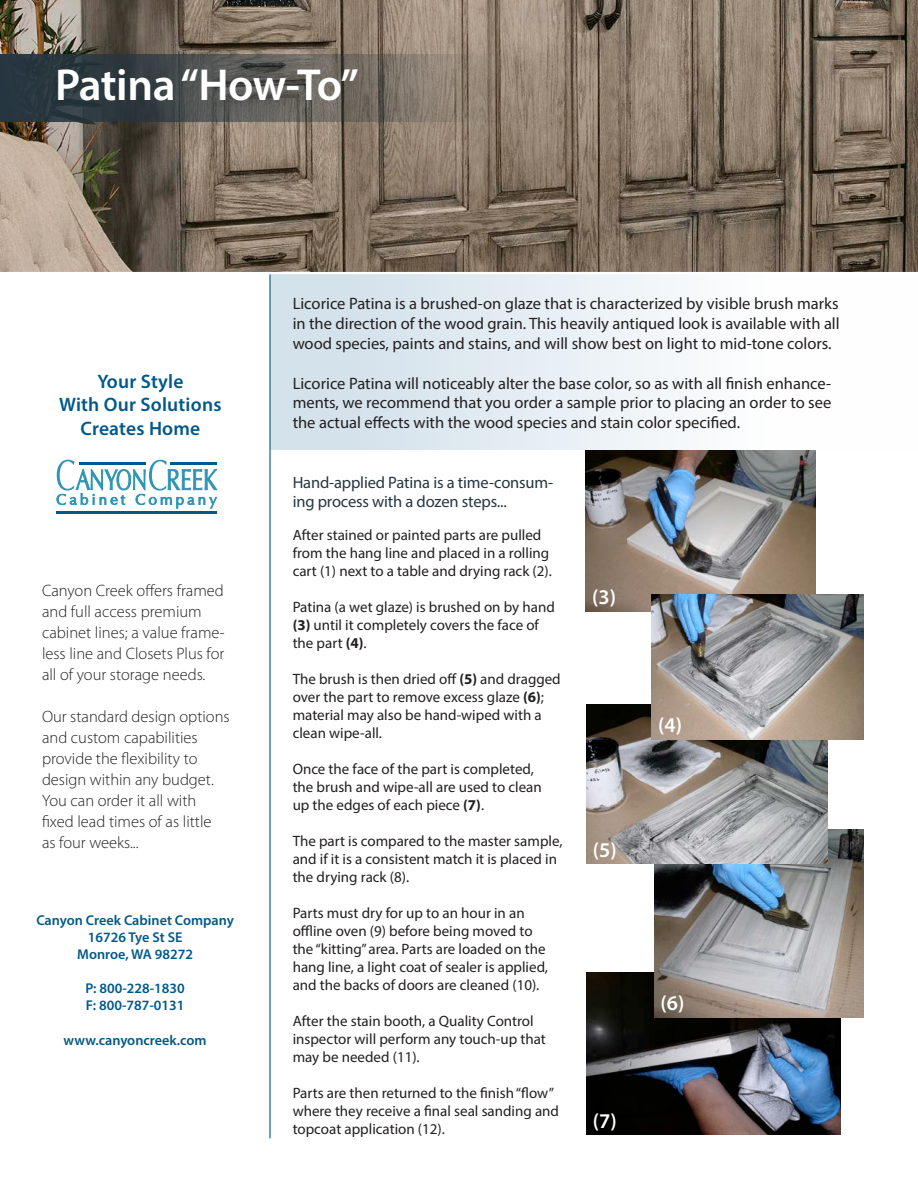
<style>
.page{position:relative;width:918px;height:1188px;background:#fff}
.page>*{position:absolute;margin:0;border:0;box-sizing:border-box;transform-origin:0 0}
.Page_Numbers_White{font:600 45px "Myriad Pro";letter-spacing:-.015em;color:#fff}
.t1{font:600 21px "Myriad Pro";color:#fff}
.t2{font:600 19.5px/23.4px "Myriad Pro";letter-spacing:.01em;color:#01598a;text-align:center}
.t3{font:16.5px/19.8px "Myriad Pro";color:#231f20;text-align:justify}
.t4{font:300 16.5px/21px "Myriad Pro";color:#231f20}
.t5{font:16.5px/19.8px "Myriad Pro";letter-spacing:-.01em;color:#263641}
.t6{font:15px/18px "Myriad Pro";color:#231f20}
.t7{font:600 14.25px "Myriad Pro";color:#01598a}
.s1{font-weight:700}
</style>
<div class="page">
<div style="left:270px;top:270px;width:648px;height:179px;background:linear-gradient(to right,#d0e0ea,#fff)"></div>
<img style="left:587px;top:972px;width:254px;height:163px">
<img style="left:655px;top:830px;width:209px;height:187px">
<img style="left:587px;top:705px;width:241px;height:159px">
<img style="left:586px;top:450px;width:229px;height:161px">
<img style="left:651px;top:594px;width:213px;height:145px">
<img style="left:0;top:0;width:918px;height:272px">
<svg style="left:0;top:55px;width:535px;height:67px;background:#5b5a57"></svg>
<hr style="left:269px;top:274px;width:2px;height:864px;background:#01598a">
<hr style="left:0;top:272px;width:918px;height:2px;background:#fff">
<hr style="left:57px;top:511px;width:160px;height:3px;background:#01598a">
<svg style="left:57px;top:460px;width:160px;height:49px"></svg>
<p class="Page_Numbers_White" style="left:55px;top:56px;width:305px">Patina “How-To”</p>
<p class="t2" style="left:59px;top:369px;width:164px">Your Style<br>With Our Solutions<br>Creates Home</p>
<p class="t4" style="left:42px;top:580px;width:184px">Canyon Creek offers framed and full access premium cabinet lines; a value frame&shy;less line and Closets Plus for all of your storage needs.</p>
<p class="t4" style="left:42px;top:706px;width:189px">Our standard design options and custom capabilities provide the flexibility to design within any budget.<br>You can order it all with fixed lead times of as little<br>as four weeks...</p>
<p class="t7" style="left:36px;top:911px;width:199px">Canyon Creek Cabinet Company</p>
<p class="t7" style="left:88px;top:928px;width:96px">16726 Tye St SE</p>
<p class="t7" style="left:77px;top:945px;width:117px">Monroe, WA 98272</p>
<p class="t7" style="left:85px;top:979px;width:101px">P: 800-228-1830</p>
<p class="t7" style="left:86px;top:997px;width:100px">F: 800-787-0131</p>
<p class="t7" style="left:64px;top:1031px;width:145px">www.canyoncreek.com</p>
<p class="t3" style="left:293px;top:294px;width:549px">Licorice Patina is a brushed-on glaze that is characterized by visible brush marks in the direction of the wood grain. This heavily antiqued look is available with all wood species, paints and stains, and will show best on light to mid-tone colors.</p>
<p class="t3" style="left:293px;top:373px;width:540px">Licorice Patina will noticeably alter the base color, so as with all finish enhance&shy;ments, we recommend that you order a sample prior to placing an order to see the actual effects with the wood species and stain color specified.</p>
<p class="t5" style="left:293px;top:472px;width:262px">Hand-applied Patina is a time-consum&shy;ing process with a dozen steps...</p>
<p class="t6" style="left:293px;top:526px;width:261px">After stained or painted parts are pulled from the hang line and placed in a rolling cart (1) next to a table and drying rack (2).</p>
<p class="t6" style="left:293px;top:598px;width:264px">Patina (a wet glaze) is brushed on by hand <span class="s1">(3)</span> until it completely covers the face of the part <span class="s1">(4)</span>.</p>
<p class="t6" style="left:293px;top:670px;width:270px">The brush is then dried off <span class="s1">(5)</span> and dragged over the part to remove excess glaze <span class="s1">(6)</span>; material may also be hand-wiped with a clean wipe-all.</p>
<p class="t6" style="left:293px;top:760px;width:251px">Once the face of the part is completed, the brush and wipe-all are used to clean up the edges of each piece <span class="s1">(7)</span>.</p>
<p class="t6" style="left:293px;top:832px;width:271px">The part is compared to the master sample, and if it is a consistent match it is placed in the drying rack (8).</p>
<p class="t6" style="left:293px;top:904px;width:257px">Parts must dry for up to an hour in an offline oven (9) before being moved to the “kitting” area. Parts are loaded on the hang line, a light coat of sealer is applied, and the backs of doors are cleaned (10).</p>
<p class="t6" style="left:293px;top:1012px;width:255px">After the stain booth, a Quality Control inspector will perform any touch-up that may be needed (11).</p>
<p class="t6" style="left:293px;top:1084px;width:268px">Parts are then returned to the finish “flow” where they receive a final seal sanding and topcoat application (12).</p>
<p class="t1" style="left:592px;top:584px;width:25px">(3)</p>
<p class="t1" style="left:593px;top:836px;width:25px">(5)</p>
<p class="t1" style="left:593px;top:1108px;width:25px">(7)</p>
<p class="t1" style="left:658px;top:712px;width:25px">(4)</p>
<p class="t1" style="left:661px;top:990px;width:25px">(6)</p>
</div>
